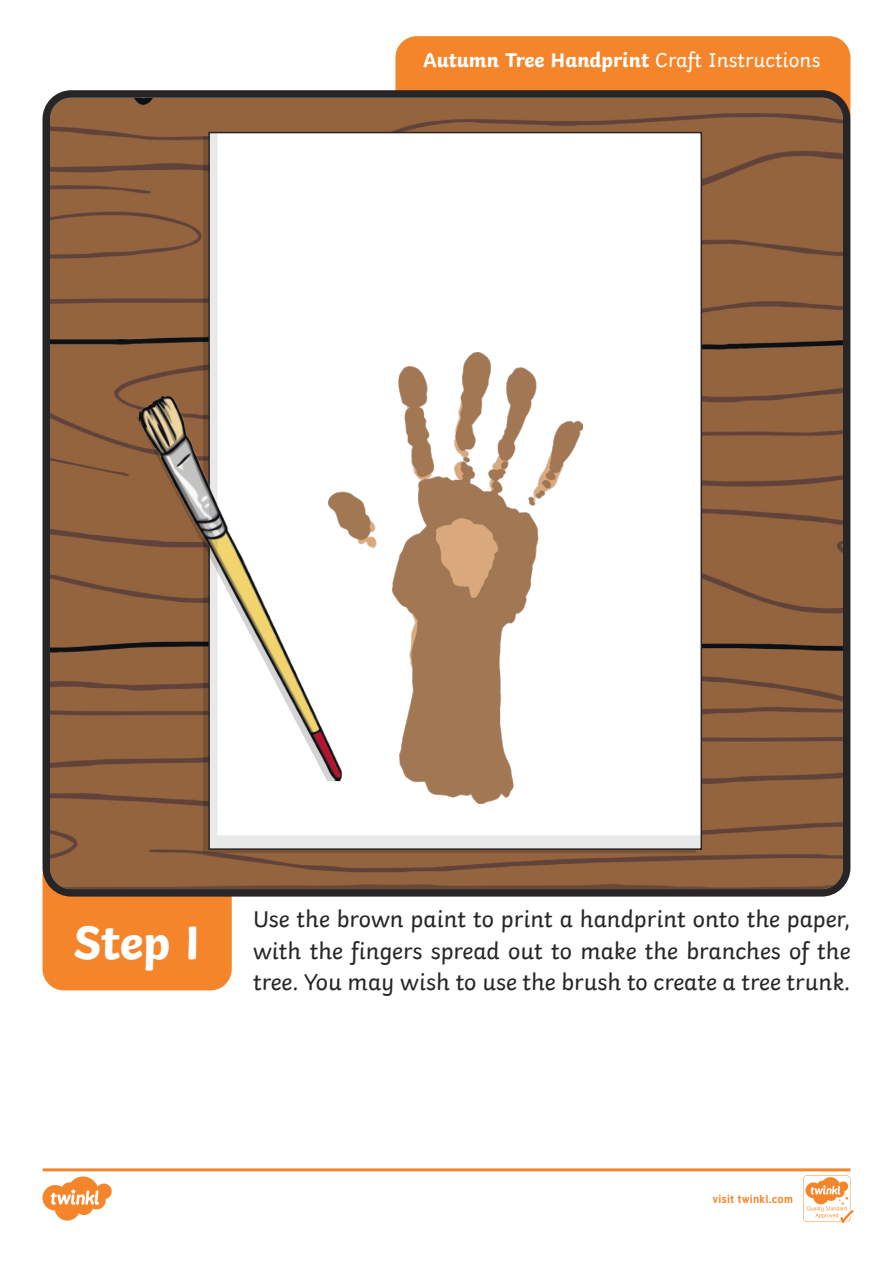
<style>
.page{position:relative;width:893px;height:1263px;background:#fff}
.page>*{position:absolute;margin:0;border:0;box-sizing:border-box;transform-origin:0 0}
.Heading_1{font:700 49.5px "Twinkl";color:#fff}
.KS1_Body_Copy{font:24px/31.5px "Twinkl";color:#282526;text-align:justify}
.Heading_3{font:700 21px "Twinkl";color:#fff}
.t1{font:700 11.4px "Tuffy";letter-spacing:.015em;color:#f5852a}
.s1{font-weight:400}
</style>
<div class="page">
<div style="left:43px;top:876px;width:189px;height:114px;background:#f5852a"></div>
<div style="left:395px;top:36px;width:455px;height:74px;background:#f5852a"></div>
<img style="left:52px;top:99px;width:789px;height:788px">
<div style="left:43px;top:90px;width:807px;height:806px;border:8px solid #282526;border-radius:25px"></div>
<img style="left:121px;top:395px;width:88px;height:386px">
<svg style="left:209px;top:133px;width:492px;height:716px"></svg>
<svg style="left:43px;top:1168px;width:810px;height:55px"></svg>
<p class="Heading_3" style="left:423px;top:43px;width:399px">Autumn Tree Handprint <span class="s1">Craft Instructions</span></p>
<p class="Heading_1" style="left:74px;top:901px;width:128px">Step 1</p>
<p class="KS1_Body_Copy" style="left:253px;top:901px;width:599px">Use the brown paint to print a handprint onto the paper, with the fingers spread out to make the branches of the tree. You may wish to use the brush to create a tree trunk.</p>
<p class="t1" style="left:712px;top:1190px;width:82px">visit twinkl.com</p>
</div>
